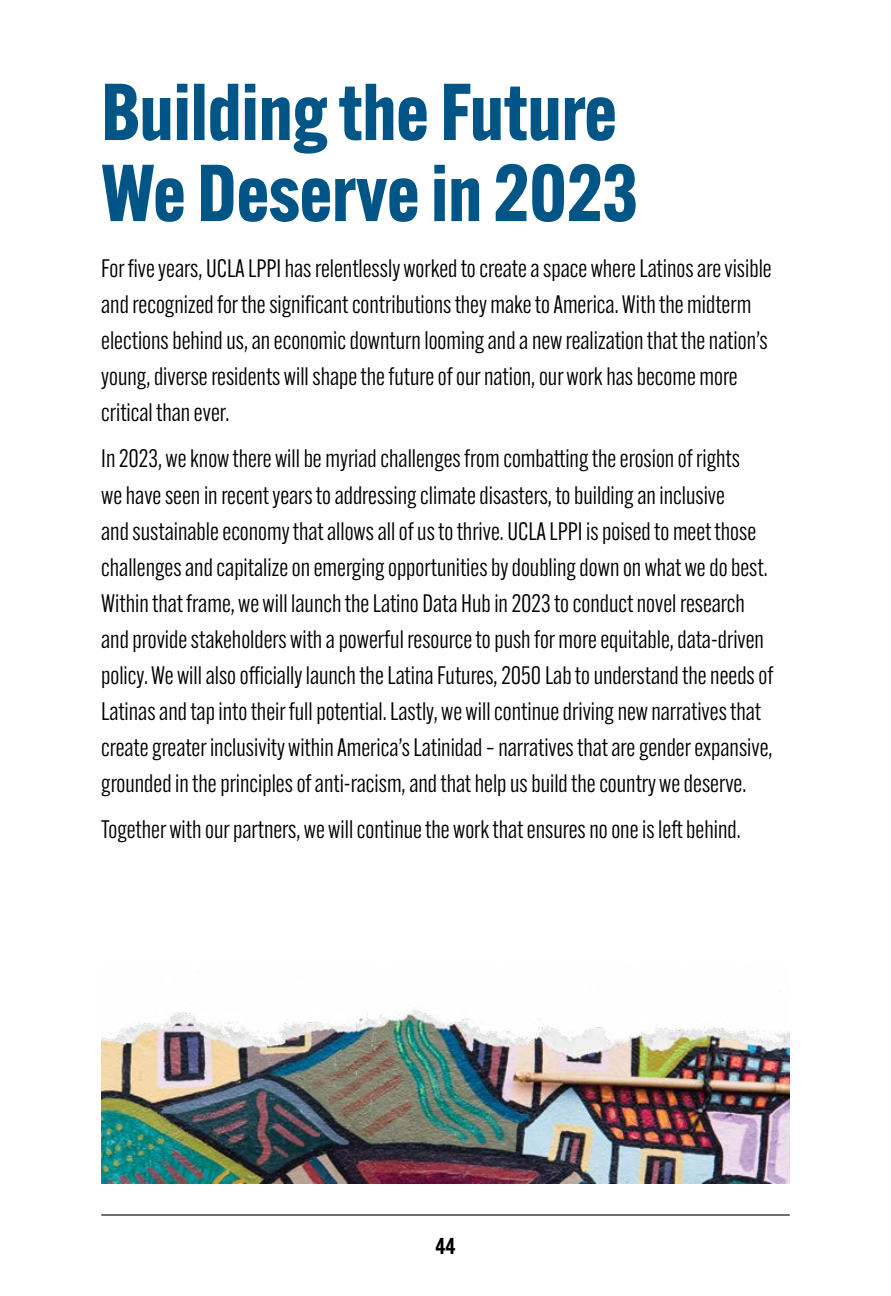
<style>
.page{position:relative;width:891px;height:1296px;background:#fff}
.page>*{position:absolute;margin:0;border:0;box-sizing:border-box;transform-origin:0 0}
.t1{font:700 78.75px/81px "Alternate Gothic ATF";color:#005587}
.t2{font:24.75px/36px "Alternate Gothic ATF";color:#000}
.t3{font:600 22.5px "Alternate Gothic ATF";color:#000}
</style>
<div class="page">
<hr style="left:101px;top:1214px;width:689px;height:2px;background:#000">
<img style="left:101px;top:1009px;width:689px;height:174px">
<h1 class="t1" style="left:101px;top:71px;width:538px">Building the Future<br>We Deserve in 2023</h1>
<p class="t2" style="left:101px;top:251px;width:672px">For five years, UCLA LPPI has relentlessly worked to create a space where Latinos are visible and recognized for the significant contributions they make to America. With the midterm elections behind us, an economic downturn looming and a new realization that the nation’s young, diverse residents will shape the future of our nation, our work has become more critical than ever.</p>
<p class="t2" style="left:101px;top:441px;width:674px">In 2023, we know there will be myriad challenges from combatting the erosion of rights<br>we have seen in recent years to addressing climate disasters, to building an inclusive<br>and sustainable economy that allows all of us to thrive. UCLA LPPI is poised to meet those challenges and capitalize on emerging opportunities by doubling down on what we do best.<br>Within that frame, we will launch the Latino Data Hub in 2023 to conduct novel research and provide stakeholders with a powerful resource to push for more equitable, data-driven policy. We will also officially launch the Latina Futures, 2050 Lab to understand the needs of Latinas and tap into their full potential. Lastly, we will continue driving new narratives that create greater inclusivity within America’s Latinidad – narratives that are gender expansive, grounded in the principles of anti-racism, and that help us build the country we deserve.</p>
<p class="t2" style="left:101px;top:811px;width:641px">Together with our partners, we will continue the work that ensures no one is left behind.</p>
<p class="t3" style="left:435px;top:1232px;width:22px">44</p>
</div>
